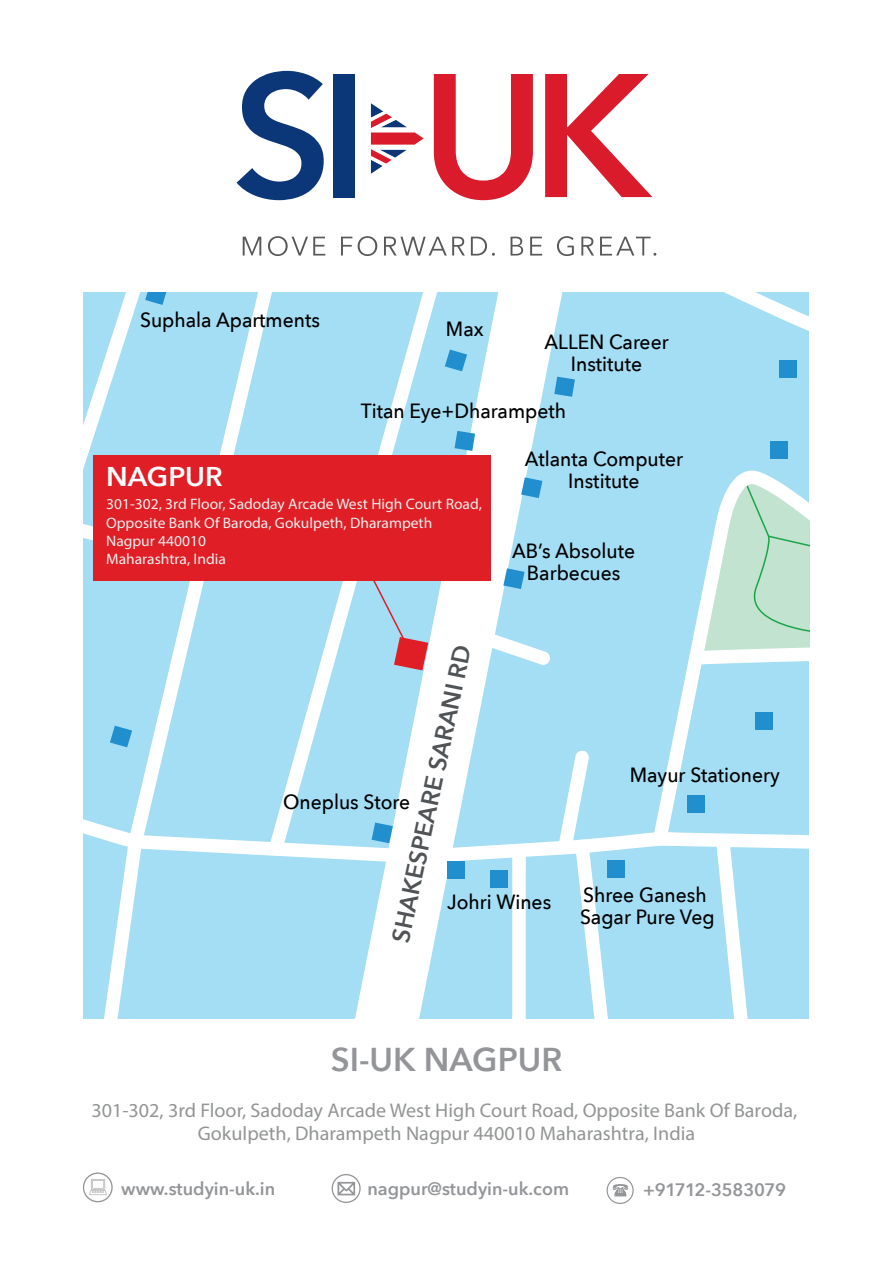
<style>
.page{position:relative;width:893px;height:1263px;background:#fff}
.page>*{position:absolute;margin:0;border:0;box-sizing:border-box;transform-origin:0 0}
.t1{font:600 33px "Avenir Next";color:#939598}
.t2{font:600 27.15px "Avenir Next";color:#fff}
.t3{font:600 24.6px "Avenir Next";color:#505457}
.t4{font:500 20.55px/22px "Avenir Next";color:#000001;text-align:center;scale:.94 1}
.t5{font:19.8px/23.7px "Myriad Pro";color:#939595;text-align:center}
.t6{font:600 18px "Avenir Next";color:#939598}
.t7{font:600 18px "Avenir Next";letter-spacing:-.025em;color:#939598}
.t8{font:15.15px/18.1px "Myriad Pro";color:#edeeed}
</style>
<div class="page">
<svg style="left:243px;top:237px;width:18px;height:19px"></svg>
<svg style="left:268px;top:236px;width:57px;height:20px"></svg>
<svg style="left:341px;top:237px;width:11px;height:19px"></svg>
<svg style="left:358px;top:236px;width:19px;height:20px"></svg>
<svg style="left:384px;top:237px;width:81px;height:19px"></svg>
<svg style="left:471px;top:237px;width:24px;height:19px"></svg>
<svg style="left:511px;top:237px;width:12px;height:19px"></svg>
<svg style="left:530px;top:237px;width:12px;height:19px"></svg>
<svg style="left:557px;top:236px;width:17px;height:20px"></svg>
<svg style="left:581px;top:237px;width:13px;height:19px"></svg>
<svg style="left:600px;top:237px;width:56px;height:19px"></svg>
<svg style="left:237px;top:71px;width:87px;height:129px"></svg>
<div style="left:333px;top:74px;width:22px;height:123px;background:#0b3678"></div>
<svg style="left:434px;top:74px;width:99px;height:126px"></svg>
<svg style="left:545px;top:74px;width:107px;height:123px"></svg>
<svg style="left:371px;top:103px;width:53px;height:71px"></svg>
<svg style="left:332px;top:1174px;width:29px;height:29px"></svg>
<svg style="left:607px;top:1177px;width:27px;height:27px"></svg>
<svg style="left:83px;top:1172px;width:30px;height:30px"></svg>
<div style="left:84px;top:293px;width:725px;height:725px;background:#a4def4"></div>
<svg style="left:451px;top:293px;width:111px;height:433px"></svg>
<svg style="left:302px;top:293px;width:149px;height:433px"></svg>
<svg style="left:115px;top:293px;width:157px;height:433px"></svg>
<svg style="left:675px;top:659px;width:27px;height:67px"></svg>
<svg style="left:726px;top:293px;width:83px;height:38px"></svg>
<svg style="left:456px;top:623px;width:95px;height:43px"></svg>
<svg style="left:689px;top:470px;width:120px;height:195px"></svg>
<svg style="left:84px;top:726px;width:725px;height:292px"></svg>
<svg style="left:445px;top:350px;width:22px;height:21px"></svg>
<svg style="left:455px;top:431px;width:20px;height:20px"></svg>
<div style="left:779px;top:360px;width:18px;height:18px;background:#218ecd"></div>
<div style="left:770px;top:441px;width:18px;height:18px;background:#218ecd"></div>
<svg style="left:521px;top:477px;width:21px;height:21px"></svg>
<svg style="left:554px;top:377px;width:21px;height:20px"></svg>
<svg style="left:503px;top:568px;width:22px;height:21px"></svg>
<div style="left:755px;top:712px;width:18px;height:17px;background:#218ecd"></div>
<div style="left:687px;top:795px;width:18px;height:18px;background:#218ecd"></div>
<div style="left:607px;top:860px;width:18px;height:17px;background:#218ecd"></div>
<div style="left:490px;top:870px;width:18px;height:17px;background:#218ecd"></div>
<div style="left:447px;top:861px;width:18px;height:18px;background:#218ecd"></div>
<svg style="left:84px;top:293px;width:125px;height:248px"></svg>
<div style="left:93px;top:455px;width:397px;height:126px;background:#e01e25"></div>
<svg style="left:366px;top:581px;width:62px;height:89px"></svg>
<p class="t4" style="left:140px;top:308px;width:193px">Suphala Apartments</p>
<p class="t4" style="left:446px;top:317px;width:42px">Max</p>
<p class="t4" style="left:544px;top:330px;width:134px">ALLEN Career<br>Institute</p>
<p class="t4" style="left:361px;top:399px;width:220px">Titan Eye+Dharampeth</p>
<h2 class="t2" style="left:106px;top:453px;width:118px">NAGPUR</h2>
<p class="t8" style="left:106px;top:495px;width:377px">301-302, 3rd Floor, Sadoday Arcade West High Court Road, Opposite Bank Of Baroda, Gokulpeth, Dharampeth Nagpur 440010<br>Maharashtra, India</p>
<p class="t4" style="left:525px;top:447px;width:170px">Atlanta Computer<br>Institute</p>
<p class="t4" style="left:512px;top:539px;width:132px">AB’s Absolute<br>Barbecues</p>
<p class="t3" style="left:379px;top:938px;width:305px;rotate:-78deg">SHAKESPEARE SARANI RD</p>
<p class="t4" style="left:283px;top:790px;width:137px">Oneplus Store</p>
<p class="t4" style="left:447px;top:890px;width:112px">Johri Wines</p>
<p class="t4" style="left:630px;top:763px;width:161px">Mayur Stationery</p>
<p class="t4" style="left:580px;top:883px;width:145px;text-align:left">Shree Ganesh<br>Sagar Pure Veg</p>
<h1 class="t1" style="left:331px;top:1031px;width:233px">SI-UK NAGPUR</h1>
<p class="t5" style="left:91px;top:1098px;width:707px">301-302, 3rd Floor, Sadoday Arcade West High Court Road, Opposite Bank Of Baroda,<br>Gokulpeth, Dharampeth Nagpur 440010 Maharashtra, India</p>
<p class="t6" style="left:121px;top:1173px;width:155px">www.studyin-uk.in</p>
<p class="t6" style="left:367px;top:1173px;width:203px">nagpur@studyin-uk.com</p>
<p class="t7" style="left:643px;top:1175px;width:144px">+91712-3583079</p>
</div>
